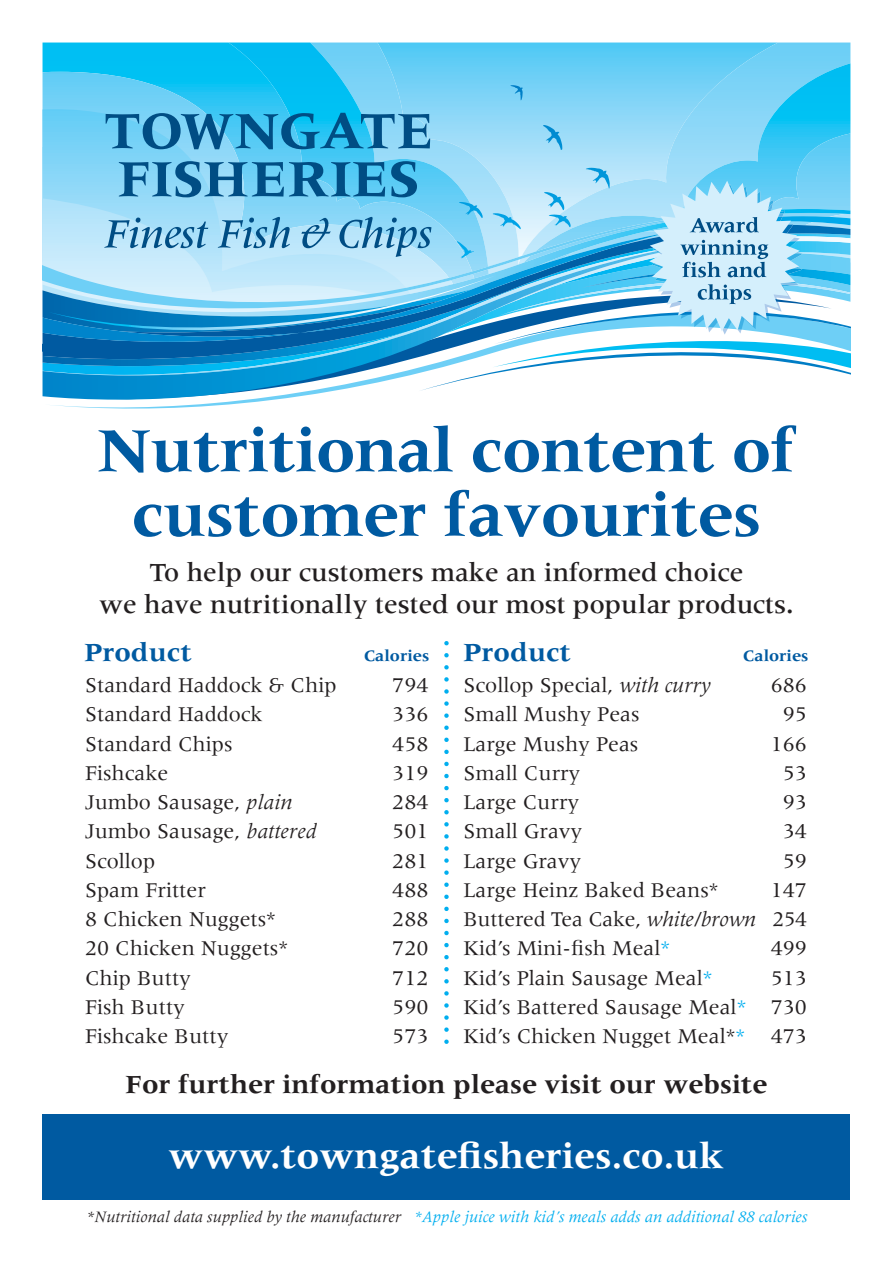
<style>
.page{position:relative;width:893px;height:1263px;background:#fff}
.page>*{position:absolute;margin:0;border:0;box-sizing:border-box;transform-origin:0 0}
.t1{font:700 64.5px/64.5px "Meridien";letter-spacing:-.01em;color:#005aa1;text-align:center}
.t2{font:700 37.5px "Meridien";color:#fff}
.t3{font:500 27px/32.4px "Meridien";color:#231f20;text-align:center}
.t4{font:700 27px "Meridien";color:#231f20}
.t5{font:700 27px "Meridien";color:#005aa1}
.t6{font:21.75px/29.2px "Meridien";color:#231f20;text-align:justify}
.t7{font:italic 16.5px "Meridien";color:#00aeef}
.t8{font:700 16.5px "Meridien";color:#005aa1}
.s1{font-style:italic}
.s2{color:#00aeef}
.s3{color:#231f20}
</style>
<div class="page">
<svg style="left:43px;top:43px;width:807px;height:29px;background:#3ec7f4"></svg>
<svg style="left:43px;top:72px;width:807px;height:37px;background:#55ccf5"></svg>
<svg style="left:43px;top:109px;width:807px;height:72px;background:#81d6f7"></svg>
<svg style="left:510px;top:85px;width:52px;height:65px;background:#86d3f5"></svg>
<svg style="left:104px;top:113px;width:327px;height:68px;background:#47a6d2"></svg>
<svg style="left:51px;top:400px;width:220px;height:9px"></svg>
<svg style="left:43px;top:391px;width:289px;height:9px"></svg>
<svg style="left:43px;top:181px;width:807px;height:210px;background:#85c8e8"></svg>
<div style="left:43px;top:1114px;width:807px;height:85px;background:#005aa1"></div>
<svg style="left:444px;top:655px;width:5px;height:377px"></svg>
<h1 class="t1" style="left:97px;top:417px;width:700px">Nutritional content of customer favourites</h1>
<p class="t3" style="left:99px;top:556px;width:696px">To help our customers make an informed choice<br>we have nutritionally tested our most popular products.</p>
<p class="t5" style="left:84px;top:637px;width:109px">Product</p>
<p class="t8" style="left:364px;top:646px;width:67px">Calories</p>
<p class="t5" style="left:463px;top:637px;width:109px">Product</p>
<p class="t8" style="left:743px;top:646px;width:67px">Calories</p>
<p class="t6" style="left:85px;top:670px;width:253px">Standard Haddock &amp; Chip</p>
<p class="t6" style="left:392px;top:670px;width:38px">794</p>
<p class="t6" style="left:85px;top:700px;width:179px">Standard Haddock</p>
<p class="t6" style="left:392px;top:700px;width:38px">336</p>
<p class="t6" style="left:85px;top:729px;width:149px">Standard Chips</p>
<p class="t6" style="left:392px;top:729px;width:38px">458</p>
<p class="t6" style="left:85px;top:758px;width:85px">Fishcake</p>
<p class="t6" style="left:392px;top:758px;width:38px">319</p>
<p class="t6" style="left:85px;top:787px;width:209px">Jumbo Sausage, <span class="s1">plain</span></p>
<p class="t6" style="left:392px;top:787px;width:38px">284</p>
<p class="t6" style="left:85px;top:817px;width:233px">Jumbo Sausage, <span class="s1">battered</span></p>
<p class="t6" style="left:392px;top:817px;width:38px">501</p>
<p class="t6" style="left:85px;top:846px;width:72px">Scollop</p>
<p class="t6" style="left:392px;top:846px;width:38px">281</p>
<p class="t6" style="left:85px;top:875px;width:122px">Spam Fritter</p>
<p class="t6" style="left:392px;top:875px;width:38px">488</p>
<p class="t6" style="left:85px;top:904px;width:192px">8 Chicken Nuggets*</p>
<p class="t6" style="left:392px;top:904px;width:38px">288</p>
<p class="t6" style="left:85px;top:934px;width:205px">20 Chicken Nuggets*</p>
<p class="t6" style="left:392px;top:934px;width:38px">720</p>
<p class="t6" style="left:85px;top:963px;width:107px">Chip Butty</p>
<p class="t6" style="left:392px;top:963px;width:38px">712</p>
<p class="t6" style="left:85px;top:992px;width:101px">Fish Butty</p>
<p class="t6" style="left:392px;top:992px;width:38px">590</p>
<p class="t6" style="left:85px;top:1021px;width:145px">Fishcake Butty</p>
<p class="t6" style="left:392px;top:1021px;width:38px">573</p>
<p class="t6" style="left:463px;top:670px;width:249px">Scollop Special, <span class="s1">with curry</span></p>
<p class="t6" style="left:771px;top:670px;width:38px">686</p>
<p class="t6" style="left:463px;top:700px;width:178px">Small Mushy Peas</p>
<p class="t6" style="left:783px;top:700px;width:26px">95</p>
<p class="t6" style="left:463px;top:729px;width:176px">Large Mushy Peas</p>
<p class="t6" style="left:771px;top:729px;width:38px">166</p>
<p class="t6" style="left:463px;top:758px;width:118px">Small Curry</p>
<p class="t6" style="left:783px;top:758px;width:26px">53</p>
<p class="t6" style="left:463px;top:787px;width:117px">Large Curry</p>
<p class="t6" style="left:783px;top:787px;width:26px">93</p>
<p class="t6" style="left:463px;top:817px;width:120px">Small Gravy</p>
<p class="t6" style="left:783px;top:817px;width:26px">34</p>
<p class="t6" style="left:463px;top:846px;width:119px">Large Gravy</p>
<p class="t6" style="left:783px;top:846px;width:26px">59</p>
<p class="t6" style="left:463px;top:875px;width:256px">Large Heinz Baked Beans*</p>
<p class="t6" style="left:463px;top:875px;width:345px;text-indent:307px">147<br>Buttered Tea Cake, <span class="s1">white/brown</span> 254<br>Kid’s Mini-fish Meal<span class="s2">*</span></p>
<p class="t6" style="left:771px;top:934px;width:38px">499</p>
<p class="t6" style="left:463px;top:963px;width:250px">Kid’s Plain Sausage Meal<span class="s2">*</span></p>
<p class="t6" style="left:463px;top:963px;width:345px;text-indent:307px">513<br>Kid’s Battered Sausage Meal<span class="s2">*</span> 730<br>Kid’s Chicken Nugget Meal*<span class="s2">*</span> 473</p>
<p class="t4" style="left:126px;top:1068px;width:643px">For further information please visit our website</p>
<h2 class="t2" style="left:169px;top:1134px;width:557px">www.towngatefisheries.co.uk</h2>
<p class="t7" style="left:86px;top:1208px;width:723px"><span class="s3">*Nutritional data supplied by the manufacturer</span> *Apple juice with kid’s meals adds an additional 88 calories</p>
</div>
